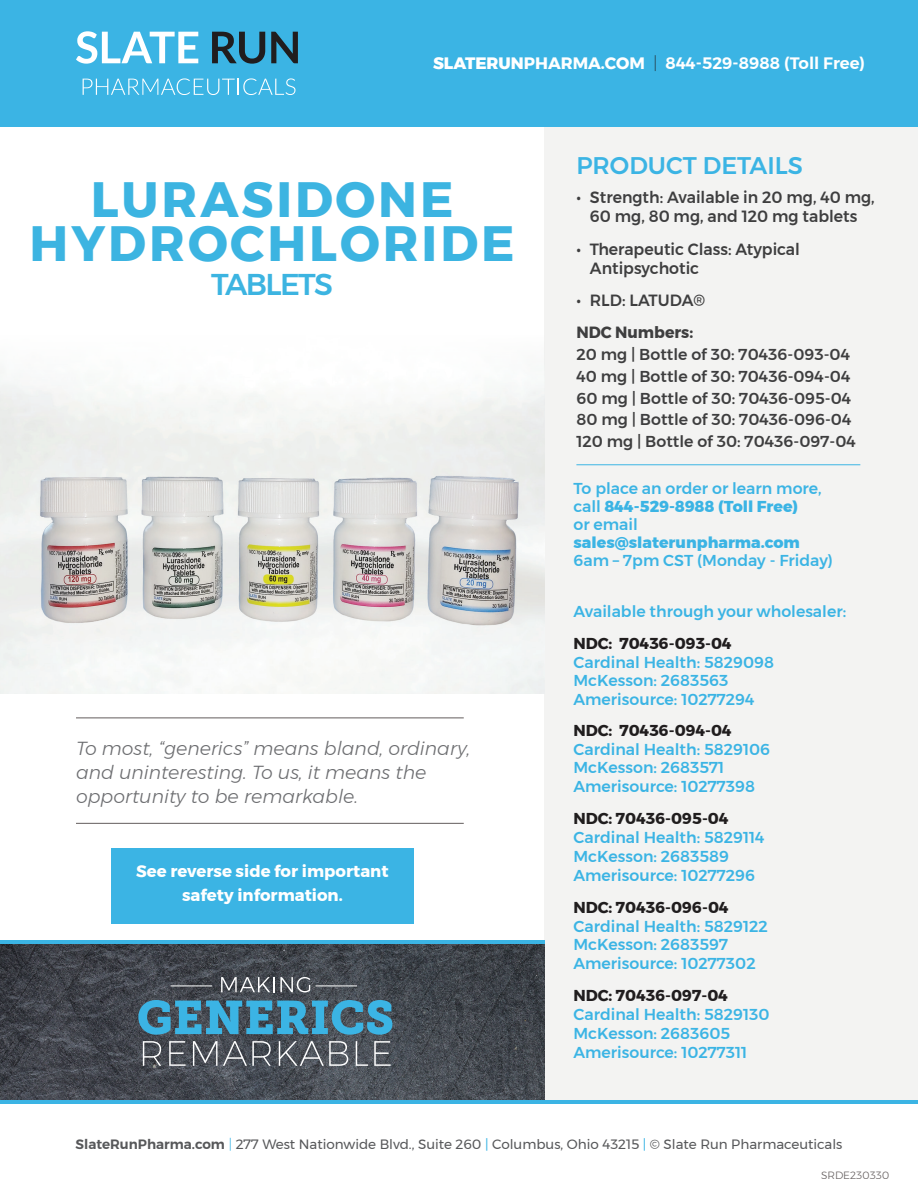
<style>
.page{position:relative;width:918px;height:1188px;background:#fff}
.page>*{position:absolute;margin:0;border:0;box-sizing:border-box;transform-origin:0 0}
.t1{font:700 49.5px/43.5px "Montserrat";letter-spacing:.06em;color:#3cb4e1;text-align:center}
.t2{font:500 30px "Montserrat";letter-spacing:-.055em;color:#3cb4e1}
.t3{font:500 24px "Montserrat";color:#3bb4e4}
.t4{font:italic 300 18.9px/23.9px "Montserrat";color:#6c6d70}
.t5{font:700 16.5px/24px "Montserrat";color:#fff;text-align:center}
.t6{font:600 16.5px "Montserrat";color:#fff}
.t7{font:500 16.2px/18.9px "Montserrat";color:#3e3e3f;text-align:center}
.t8{font:700 16.2px "Montserrat";color:#3e3e3f}
.t9{font:500 15.75px/18.8px "Montserrat";color:#3bb4e4}
.t10{font:500 15.75px/21.8px "Montserrat";color:#3e3e3f}
.t11{font:700 15.75px "Montserrat";color:#201d1e}
.t12{font:800 15.75px "Montserrat";color:#3bb4e4}
.t13{font:13.5px "Montserrat";color:#57585a}
.t14{font:300 10.5px "Montserrat";color:#635d5d}
.s1{font-weight:800}
.s2{font-weight:700}
.s3{font-weight:200;color:#231f20}
.s4{font-weight:600}
.s5{font-weight:300;color:#3bb4e4}
.s6{color:#3bb4e4}
</style>
<div class="page">
<div style="left:544px;top:2px;width:374px;height:1098px;background:#f3f3f2"></div>
<img style="left:0;top:372px;width:544px;height:321px">
<hr style="left:76px;top:718px;width:388px;height:1px;background:#635d5d">
<hr style="left:76px;top:823px;width:388px;height:1px;background:#635d5d">
<div style="left:0;top:0;width:918px;height:126px;background:#3bb4e4"></div>
<svg style="left:76px;top:31px;width:122px;height:33px"></svg>
<svg style="left:212px;top:32px;width:53px;height:32px"></svg>
<svg style="left:271px;top:32px;width:27px;height:31px"></svg>
<svg style="left:83px;top:78px;width:212px;height:17px"></svg>
<hr style="left:0;top:1100px;width:918px;height:4px;background:#3bb4e4">
<img style="left:0;top:944px;width:544px;height:155px">
<hr style="left:0;top:940px;width:544px;height:4px;background:#3bb4e4">
<svg style="left:143px;top:1041px;width:18px;height:25px"></svg>
<svg style="left:169px;top:1041px;width:17px;height:25px"></svg>
<svg style="left:193px;top:1041px;width:24px;height:25px"></svg>
<svg style="left:223px;top:1041px;width:48px;height:25px"></svg>
<svg style="left:279px;top:1041px;width:69px;height:25px;background:#6e7278"></svg>
<svg style="left:356px;top:1041px;width:12px;height:25px"></svg>
<svg style="left:374px;top:1041px;width:17px;height:25px"></svg>
<svg style="left:138px;top:1000px;width:254px;height:35px;background:#4086a4"></svg>
<svg style="left:221px;top:977px;width:89px;height:15px"></svg>
<hr style="left:316px;top:986px;width:41px;height:1px;background:#fff">
<hr style="left:171px;top:986px;width:41px;height:1px;background:#fff">
<hr style="left:576px;top:464px;width:284px;height:1px;background:#3bb4e4">
<div style="left:111px;top:848px;width:303px;height:75px;background:#3bb4e4"></div>
<p class="t6" style="left:433px;top:51px;width:434px"><span class="s1">SLATERUN</span><span class="s2">PHARMA.COM</span> <span class="s3">|</span> 844-529-8988 (Toll Free)</p>
<h1 class="t1" style="left:30px;top:178px;width:487px">LURASIDONE<br>HYDROCHLORIDE</h1>
<h2 class="t2" style="left:211px;top:261px;width:123px">TABLETS</h2>
<p class="t4" style="left:76px;top:736px;width:396px">To most, “generics” means bland, ordinary, and uninteresting. To us, it means the opportunity to be remarkable.</p>
<p class="t5" style="left:136px;top:860px;width:254px">See reverse side for important safety information.</p>
<h3 class="t3" style="left:576px;top:146px;width:228px">PRODUCT DETAILS</h3>
<p class="t7" style="left:576px;top:188px;width:300px">• Strength: Available in 20 mg, 40 mg,<br>60 mg, 80 mg, and 120 mg tablets</p>
<p class="t7" style="left:590px;top:239px;width:211px;text-align:left;text-indent:-13px">• Therapeutic Class: Atypical<br>Antipsychotic</p>
<p class="t7" style="left:576px;top:291px;width:130px">• RLD: LATUDA®</p>
<p class="t8" style="left:576px;top:320px;width:118px">NDC Numbers:</p>
<p class="t10" style="left:576px;top:344px;width:281px">20 mg | Bottle of 30: 70436-093-04<br>40 mg | Bottle of 30: 70436-094-04<br>60 mg | Bottle of 30: 70436-095-04<br>80 mg | Bottle of 30: 70436-096-04<br>120 mg | Bottle of 30: 70436-097-04</p>
<p class="t9" style="left:573px;top:480px;width:250px;line-height:18px">To place an order or learn more, call <span class="s1">844-529-8988 (Toll Free)<br></span>or email</p>
<p class="t12" style="left:573px;top:530px;width:228px">sales@slaterunpharma.com</p>
<p class="t9" style="left:573px;top:551px;width:261px">6am – 7pm CST (Monday - Friday)</p>
<p class="t9" style="left:573px;top:602px;width:274px">Available through your wholesaler:</p>
<p class="t11" style="left:573px;top:631px;width:160px">NDC: 70436-093-04</p>
<p class="t9" style="left:573px;top:653px;width:202px">Cardinal Health: 5829098<br>McKesson: 2683563<br>Amerisource: 10277294</p>
<p class="t11" style="left:573px;top:718px;width:160px">NDC: 70436-094-04</p>
<p class="t9" style="left:573px;top:740px;width:198px">Cardinal Health: 5829106<br>McKesson: 2683571<br>Amerisource: 10277398</p>
<p class="t11" style="left:573px;top:806px;width:157px">NDC: 70436-095-04</p>
<p class="t9" style="left:573px;top:828px;width:193px">Cardinal Health: 5829114<br>McKesson: 2683589<br>Amerisource: 10277296</p>
<p class="t11" style="left:573px;top:895px;width:157px">NDC: 70436-096-04</p>
<p class="t9" style="left:573px;top:916px;width:196px">Cardinal Health: 5829122<br>McKesson: 2683597<br>Amerisource: 10277302</p>
<p class="t11" style="left:573px;top:983px;width:156px">NDC: 70436-097-04</p>
<p class="t9" style="left:573px;top:1005px;width:198px">Cardinal Health: 5829130<br>McKesson: 2683605<br>Amerisource: 10277311</p>
<p class="t13" style="left:76px;top:1134px;width:768px"><span class="s4">SlateRunPharma.com</span> <span class="s5">|</span> 277 West Nationwide Blvd., Suite 260 <span class="s6">|</span> Columbus, Ohio 43215 <span class="s6">|</span> © Slate Run Pharmaceuticals</p>
<p class="t14" style="left:821px;top:1167px;width:70px">SRDE230330</p>
</div>
